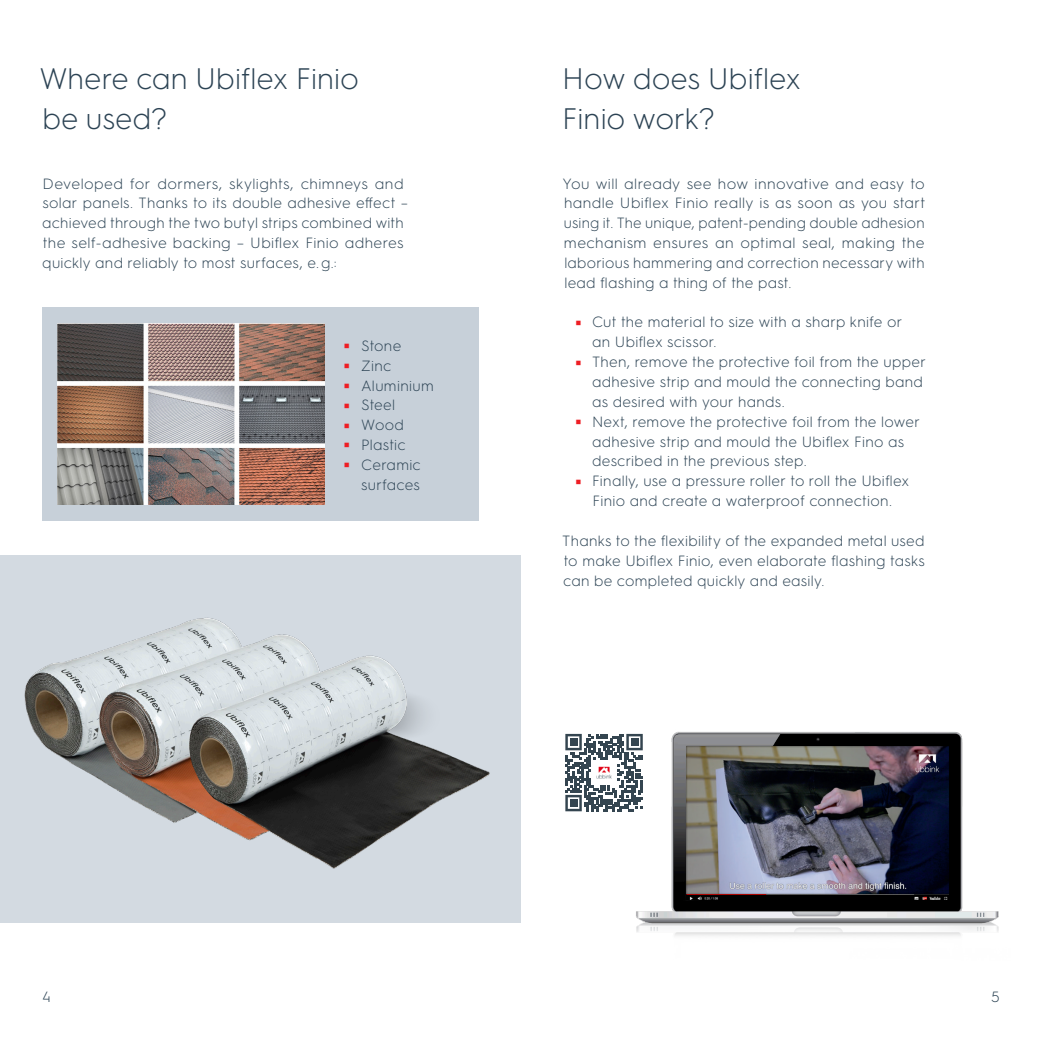
<style>
.page{position:relative;width:1042px;height:1042px;background:#fff}
.page>*{position:absolute;margin:0;border:0;box-sizing:border-box;transform-origin:0 0}
._10_headline{font:300 29.75px/39.7px "HGS3";color:#2c4354}
._30_body{font:300 14.88px/19.8px "HGS3";letter-spacing:.02em;color:#2c4354}
.t1{font:600 5.95px "HGS3";color:#ee1d23;scale:6.37 1}
</style>
<div class="page">
<img style="left:636px;top:731px;width:363px;height:205px">
<img style="left:687px;top:894px;width:261px;height:5px">
<div style="left:561px;top:729px;width:86px;height:87px;background:#fff"></div>
<svg style="left:565px;top:734px;width:78px;height:77px"></svg>
<div style="left:570px;top:738px;width:7px;height:7px;background:#344550"></div>
<div style="left:631px;top:738px;width:7px;height:7px;background:#344550"></div>
<div style="left:570px;top:799px;width:7px;height:7px;background:#344550"></div>
<img style="left:591px;top:761px;width:26px;height:22px">
<div style="left:42px;top:308px;width:437px;height:213px;background:#c7d0d9"></div>
<img style="left:58px;top:324px;width:266px;height:181px">
<div style="left:0;top:556px;width:521px;height:367px;background:#d3dae1"></div>
<img style="left:24px;top:617px;width:466px;height:252px">
<div style="left:684px;top:744px;width:266px;height:150px;background:#231f20;opacity:.53"></div>
<p class="_10_headline" style="left:39px;top:57px;width:321px">Where can Ubiflex Finio be used?</p>
<p class="_30_body" style="left:42px;top:173px;width:367px">Developed for dormers, skylights, chimneys and solar panels. Thanks to its double adhesive effect – achieved through the two butyl strips combined with the self-adhesive backing – Ubiflex Finio adheres quickly and reliably to most surfaces, e.g.:</p>
<p class="t1" style="left:341px;top:342px;width:3px">|</p>
<p class="_30_body" style="left:361px;top:335px;width:42px">Stone</p>
<p class="t1" style="left:341px;top:362px;width:3px">|</p>
<p class="_30_body" style="left:361px;top:355px;width:32px">Zinc</p>
<p class="t1" style="left:341px;top:382px;width:3px">|</p>
<p class="_30_body" style="left:361px;top:375px;width:74px">Aluminium</p>
<p class="t1" style="left:341px;top:401px;width:3px">|</p>
<p class="_30_body" style="left:361px;top:394px;width:35px">Steel</p>
<p class="t1" style="left:341px;top:421px;width:3px">|</p>
<p class="_30_body" style="left:361px;top:414px;width:44px">Wood</p>
<p class="t1" style="left:341px;top:441px;width:3px">|</p>
<p class="_30_body" style="left:361px;top:434px;width:46px">Plastic</p>
<p class="t1" style="left:341px;top:461px;width:3px">|</p>
<p class="_30_body" style="left:361px;top:454px;width:61px">Ceramic surfaces</p>
<p class="_10_headline" style="left:562px;top:57px;width:240px">How does Ubiflex<br>Finio work?</p>
<p class="_30_body" style="left:562px;top:173px;width:364px;text-align:justify">You will already see how innovative and easy to handle Ubiflex Finio really is as soon as you start using it. The unique, patent-pending double adhesion mechanism ensures an optimal seal, making the laborious hammering and correction necessary with lead flashing a thing of the past.</p>
<p class="t1" style="left:573px;top:319px;width:3px">|</p>
<p class="_30_body" style="left:592px;top:311px;width:312px">Cut the material to size with a sharp knife or an Ubiflex scissor.</p>
<p class="t1" style="left:573px;top:358px;width:3px">|</p>
<p class="_30_body" style="left:592px;top:351px;width:335px">Then, remove the protective foil from the upper adhesive strip and mould the connecting band as desired with your hands.</p>
<p class="t1" style="left:573px;top:418px;width:3px">|</p>
<p class="_30_body" style="left:592px;top:411px;width:329px">Next, remove the protective foil from the lower adhesive strip and mould the Ubiflex Fino as described in the previous step.</p>
<p class="t1" style="left:573px;top:477px;width:3px">|</p>
<p class="_30_body" style="left:592px;top:470px;width:319px">Finally, use a pressure roller to roll the Ubiflex<br>Finio and create a waterproof connection.</p>
<p class="_30_body" style="left:562px;top:530px;width:364px;text-align:justify">Thanks to the flexibility of the expanded metal used to make Ubiflex Finio, even elaborate flashing tasks can be completed quickly and easily.</p>
<p class="_30_body" style="left:42px;top:986px;width:10px">4</p>
<p class="_30_body" style="left:991px;top:986px;width:10px">5</p>
</div>
